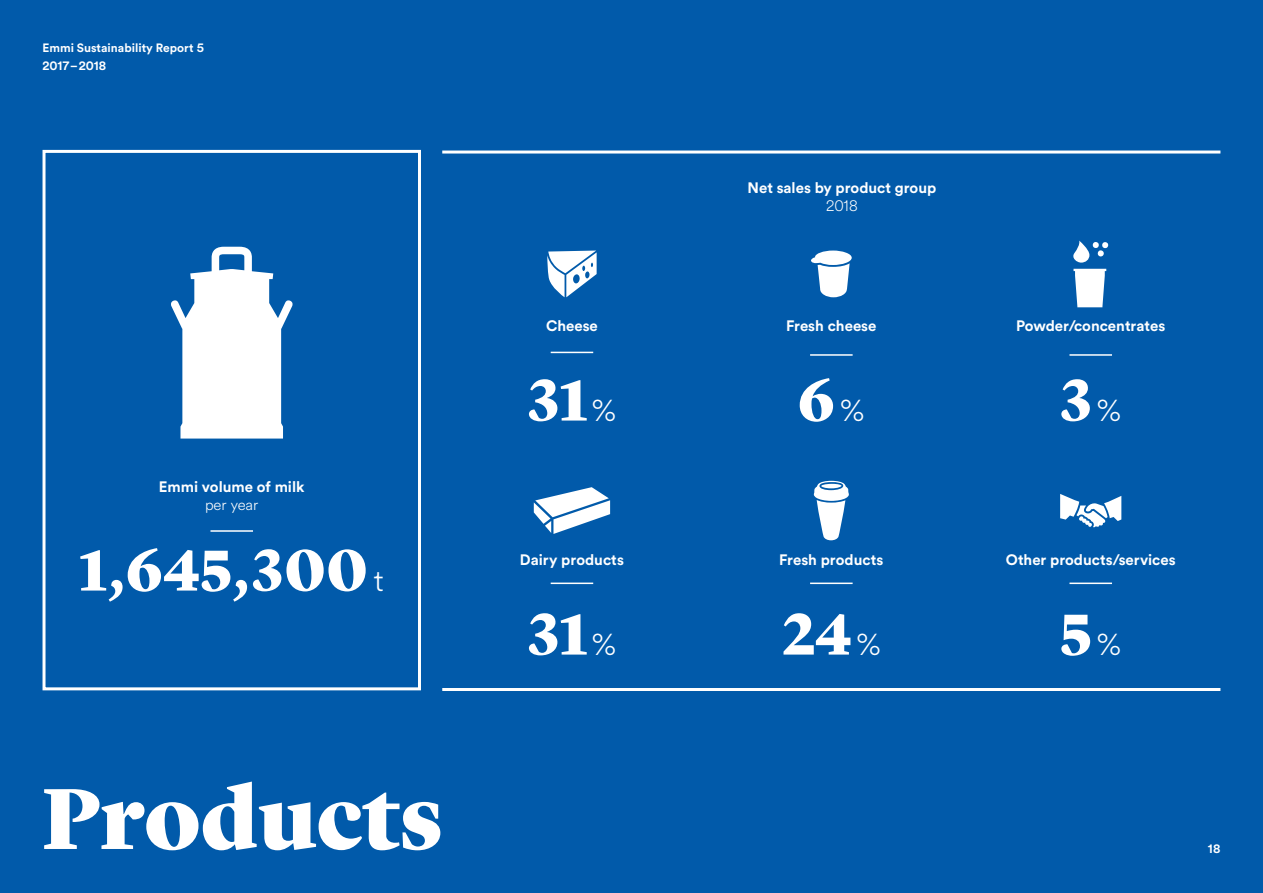
<style>
.page{position:relative;width:1263px;height:893px;background:#015aaa}
.page>*{position:absolute;margin:0;border:0;box-sizing:border-box;transform-origin:0 0}
.t1{font:900 90px "Lyon Display";color:#fff}
.t2{font:900 60px "Lyon Display";letter-spacing:.005em;color:#fff}
.t3{font:700 15px "Circular Air Pro";color:#fff}
.t4{font:300 15px "Circular Air Pro";color:#fff}
.t5{font:700 12px/18px "Circular Air Pro";color:#fff}
.s1{font-family:"Circular Air Pro";font-weight:300;font-size:30px}
</style>
<div class="page">
<hr style="left:810px;top:354px;width:43px;height:2px;background:#fff">
<hr style="left:1069px;top:354px;width:43px;height:2px;background:#fff">
<hr style="left:810px;top:583px;width:43px;height:1px;background:#fff">
<hr style="left:1069px;top:583px;width:43px;height:1px;background:#fff">
<hr style="left:442px;top:688px;width:778px;height:3px;background:#fff">
<hr style="left:442px;top:151px;width:778px;height:3px;background:#fff">
<div style="left:43px;top:150px;width:378px;height:540px;border:3px solid #fff"></div>
<hr style="left:210px;top:530px;width:43px;height:2px;background:#fff">
<svg style="left:171px;top:247px;width:122px;height:192px"></svg>
<svg style="left:1073px;top:241px;width:35px;height:66px"></svg>
<hr style="left:551px;top:352px;width:42px;height:1px;background:#fff">
<hr style="left:551px;top:583px;width:42px;height:1px;background:#fff">
<svg style="left:547px;top:251px;width:50px;height:46px"></svg>
<svg style="left:534px;top:487px;width:76px;height:47px"></svg>
<svg style="left:811px;top:251px;width:41px;height:46px"></svg>
<svg style="left:814px;top:481px;width:35px;height:59px"></svg>
<svg style="left:1060px;top:494px;width:61px;height:33px"></svg>
<p class="t5" style="left:43px;top:40px;width:163px">Emmi Sustainability Report 5<br>2017 – 2018</p>
<p class="t3" style="left:159px;top:479px;width:147px">Emmi volume of milk</p>
<p class="t4" style="left:205px;top:497px;width:55px">per year</p>
<h2 class="t2" style="left:80px;top:545px;width:306px">1,645,300 <span class="s1">t</span></h2>
<h1 class="t1" style="left:43px;top:781px;width:402px">Products</h1>
<p class="t3" style="left:546px;top:318px;width:53px">Cheese</p>
<h2 class="t2" style="left:527px;top:375px;width:91px">31<span class="s1">%</span></h2>
<p class="t3" style="left:520px;top:552px;width:106px">Dairy products</p>
<h2 class="t2" style="left:527px;top:609px;width:91px">31<span class="s1">%</span></h2>
<p class="t3" style="left:748px;top:180px;width:190px">Net sales by product group</p>
<p class="t4" style="left:826px;top:198px;width:33px">2018</p>
<p class="t3" style="left:786px;top:318px;width:92px">Fresh cheese</p>
<p class="t3" style="left:1016px;top:318px;width:151px">Powder/concentrates</p>
<h2 class="t2" style="left:798px;top:375px;width:69px">6<span class="s1">%</span></h2>
<h2 class="t2" style="left:1060px;top:375px;width:64px">3<span class="s1">%</span></h2>
<p class="t3" style="left:779px;top:552px;width:106px">Fresh products</p>
<p class="t3" style="left:1006px;top:552px;width:171px">Other products/services</p>
<h2 class="t2" style="left:781px;top:609px;width:101px">24<span class="s1">%</span></h2>
<h2 class="t2" style="left:1060px;top:609px;width:63px">5<span class="s1">%</span></h2>
<p class="t5" style="left:1208px;top:840px;width:14px">18</p>
</div>
